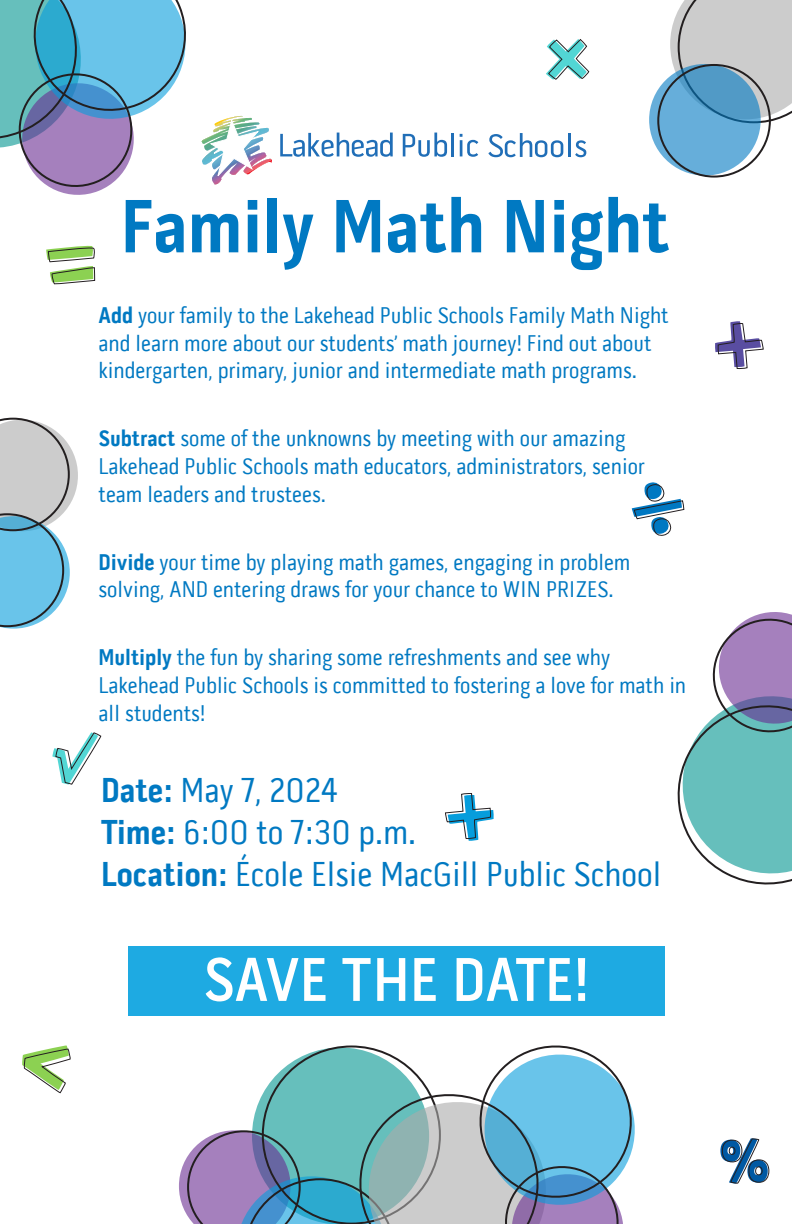
<style>
.page{position:relative;width:792px;height:1224px;background:#fff}
.page>*{position:absolute;margin:0;border:0;box-sizing:border-box;transform-origin:0 0}
.t1{font:700 77px "Pill Gothic 300 mg";color:#0079c2}
.t2{font:600 63px "Pill Gothic 300 mg";color:#fff}
.t3{font:35px "Pill Gothic 300 mg";color:#0079c2}
.t4{font:23px/27.6px "Pill Gothic 300 mg";color:#0079c2}
.s1{font-weight:700}
</style>
<div class="page">
<svg style="left:546px;top:39px;width:44px;height:41px"></svg>
<svg style="left:52px;top:732px;width:50px;height:53px"></svg>
<svg style="left:720px;top:1138px;width:50px;height:46px"></svg>
<svg style="left:46px;top:245px;width:50px;height:39px"></svg>
<svg style="left:22px;top:1045px;width:49px;height:49px"></svg>
<svg style="left:715px;top:321px;width:48px;height:48px"></svg>
<div style="left:128px;top:946px;width:536px;height:70px;background:#1eaae2"></div>
<svg style="left:280px;top:133px;width:113px;height:24px"></svg>
<svg style="left:403px;top:133px;width:44px;height:24px"></svg>
<hr style="left:451px;top:133px;width:2px;height:23px;background:#206eb7">
<svg style="left:460px;top:134px;width:18px;height:23px"></svg>
<svg style="left:488px;top:133px;width:75px;height:24px"></svg>
<hr style="left:568px;top:133px;width:3px;height:24px;background:#206eb7">
<svg style="left:575px;top:140px;width:11px;height:17px"></svg>
<svg style="left:0;top:0;width:272px;height:195px"></svg>
<svg style="left:0;top:418px;width:78px;height:211px"></svg>
<svg style="left:179px;top:1045px;width:456px;height:179px"></svg>
<svg style="left:670px;top:0;width:122px;height:123px;background:#c9c9c9"></svg>
<svg style="left:649px;top:64px;width:112px;height:112px;background:#5da3cd"></svg>
<div style="left:657px;top:64px;width:114px;height:114px;border:2px solid #231f20;border-radius:50%"></div>
<svg style="left:677px;top:612px;width:115px;height:273px"></svg>
<svg style="left:632px;top:482px;width:52px;height:54px"></svg>
<svg style="left:445px;top:793px;width:49px;height:48px"></svg>
<p class="t1" style="left:121px;top:179px;width:550px">Family Math Night</p>
<p class="t4" style="left:99px;top:302px;width:572px"><span class="s1">Add</span> your family to the Lakehead Public Schools Family Math Night and learn more about our students’ math journey! Find out about kindergarten, primary, junior and intermediate math programs.</p>
<p class="t4" style="left:99px;top:425px;width:548px"><span class="s1">Subtract</span> some of the unknowns by meeting with our amazing<br>Lakehead Public Schools math educators, administrators, senior team leaders and trustees.</p>
<p class="t4" style="left:99px;top:548px;width:533px"><span class="s1">Divide</span> your time by playing math games, engaging in problem solving, AND entering draws for your chance to WIN PRIZES.</p>
<p class="t4" style="left:99px;top:644px;width:589px"><span class="s1">Multiply</span> the fun by sharing some refreshments and see why<br>Lakehead Public Schools is committed to fostering a love for math in all students!</p>
<p class="t3" style="left:101px;top:769px;width:238px"><span class="s1">Date:</span> May 7, 2024</p>
<p class="t3" style="left:101px;top:811px;width:316px"><span class="s1">Time:</span> 6:00 to 7:30 p.m.</p>
<p class="t3" style="left:101px;top:853px;width:561px"><span class="s1">Location:</span> École Elsie MacGill Public School</p>
<p class="t2" style="left:203px;top:941px;width:387px">SAVE THE DATE!</p>
</div>
